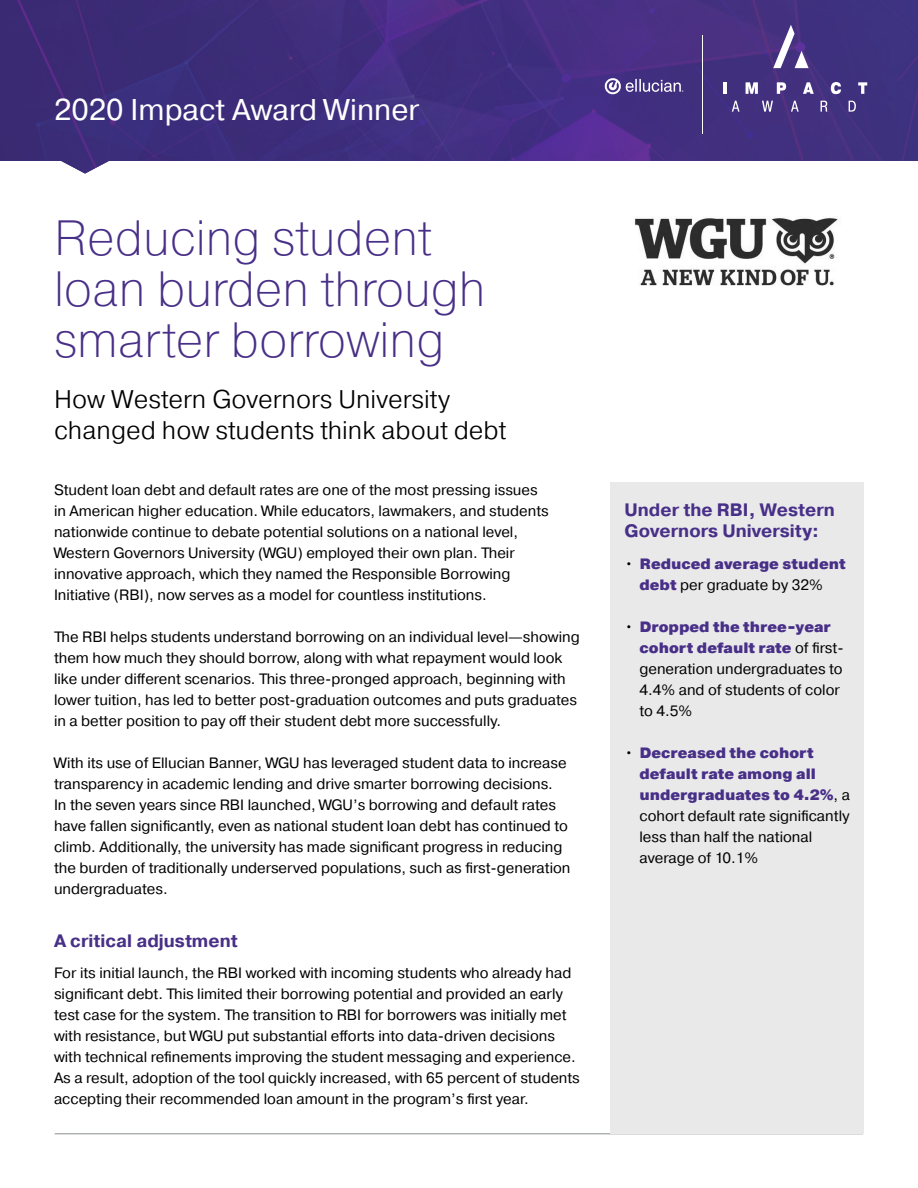
<style>
.page{position:relative;width:918px;height:1188px;background:#fff}
.page>*{position:absolute;margin:0;border:0;box-sizing:border-box;transform-origin:0 0}
.TITLE_-_main{font:200 49.5px/51px "Pragmatica";color:#482f87}
.t1{font:30px "Pragmatica";color:#fff}
.TITLE_-_sub{font:300 25.5px/31.5px "Pragmatica";color:#000}
.SUBHEAD_1{font:700 18px/21px "Pragmatica";color:#482f87}
.BODY{font:15px/21px "Pragmatica";color:#000}
.BODY_-_bullets{font:15px/21px "Pragmatica";color:#000}
.BODY_-_bullets-2{font:900 15px/21px "Pragmatica";color:#482f87;text-align:center}
.s1{font-weight:400;color:#000}
.s2{font-weight:900;color:#482f87}
</style>
<div class="page">
<svg style="left:0;top:0;width:918px;height:174px;fill:#3f2f7f"></svg>
<svg style="left:604px;top:77px;width:79px;height:18px"></svg>
<svg style="left:773px;top:25px;width:36px;height:43px"></svg>
<hr style="left:723px;top:82px;width:4px;height:12px;background:#fff">
<svg style="left:746px;top:82px;width:12px;height:12px"></svg>
<svg style="left:777px;top:82px;width:9px;height:12px"></svg>
<svg style="left:803px;top:82px;width:11px;height:12px"></svg>
<svg style="left:831px;top:82px;width:10px;height:12px"></svg>
<svg style="left:858px;top:82px;width:9px;height:12px"></svg>
<svg style="left:732px;top:101px;width:8px;height:11px"></svg>
<svg style="left:762px;top:101px;width:11px;height:11px"></svg>
<svg style="left:791px;top:101px;width:8px;height:11px"></svg>
<svg style="left:821px;top:101px;width:6px;height:11px"></svg>
<svg style="left:849px;top:101px;width:7px;height:11px"></svg>
<hr style="left:703px;top:35px;width:1px;height:99px;background:#fff">
<hr style="left:55px;top:1134px;width:808px;height:1px;background:#8b8e90">
<img style="left:634px;top:218px;width:204px;height:68px">
<div style="left:611px;top:482px;width:253px;height:652px;background:#e9e9ea"></div>
<h2 class="t1" style="left:54px;top:91px;width:367px">2020 Impact Award Winner</h2>
<p class="TITLE_-_main" style="left:54px;top:211px;width:433px">Reducing student loan burden through smarter borrowing</p>
<p class="TITLE_-_sub" style="left:54px;top:383px;width:454px">How Western Governors University changed how students think about debt</p>
<p class="BODY" style="left:54px;top:480px;width:496px">Student loan debt and default rates are one of the most pressing issues in American higher education. While educators, lawmakers, and students nationwide continue to debate potential solutions on a national level, Western Governors University (WGU) employed their own plan. Their innovative approach, which they named the Responsible Borrowing Initiative (RBI), now serves as a model for countless institutions.</p>
<p class="BODY" style="left:54px;top:627px;width:527px">The RBI helps students understand borrowing on an individual level—showing them how much they should borrow, along with what repayment would look like under different scenarios. This three-pronged approach, beginning with lower tuition, has led to better post-graduation outcomes and puts graduates in a better position to pay off their student debt more successfully.</p>
<p class="BODY" style="left:54px;top:753px;width:518px">With its use of Ellucian Banner, WGU has leveraged student data to increase transparency in academic lending and drive smarter borrowing decisions.<br>In the seven years since RBI launched, WGU’s borrowing and default rates have fallen significantly, even as national student loan debt has continued to climb. Additionally, the university has made significant progress in reducing the burden of traditionally underserved populations, such as first-generation undergraduates.</p>
<p class="SUBHEAD_1" style="left:54px;top:930px;width:185px">A critical adjustment</p>
<p class="BODY" style="left:54px;top:963px;width:527px">For its initial launch, the RBI worked with incoming students who already had significant debt. This limited their borrowing potential and provided an early test case for the system. The transition to RBI for borrowers was initially met with resistance, but WGU put substantial efforts into data-driven decisions with technical refinements improving the student messaging and experience.<br>As a result, adoption of the tool quickly increased, with 65 percent of students accepting their recommended loan amount in the program’s first year.</p>
<p class="SUBHEAD_1" style="left:624px;top:500px;width:212px">Under the RBI, Western<br>Governors University:</p>
<p class="BODY_-_bullets-2" style="left:624px;top:553px;width:223px"><span class="s1">•</span> Reduced average student debt <span class="s1">per graduate by 32%</span></p>
<p class="BODY_-_bullets" style="left:639px;top:616px;width:206px;text-indent:-15px">• <span class="s2">Dropped the three-year cohort default rate</span> of first&shy;generation undergraduates to<br>4.4% and of students of color to 4.5%</p>
<p class="BODY_-_bullets" style="left:639px;top:742px;width:212px;text-indent:-15px">• <span class="s2">Decreased the cohort default rate among all undergraduates to 4.2%</span>, a cohort default rate significantly less than half the national average of 10.1%</p>
</div>
